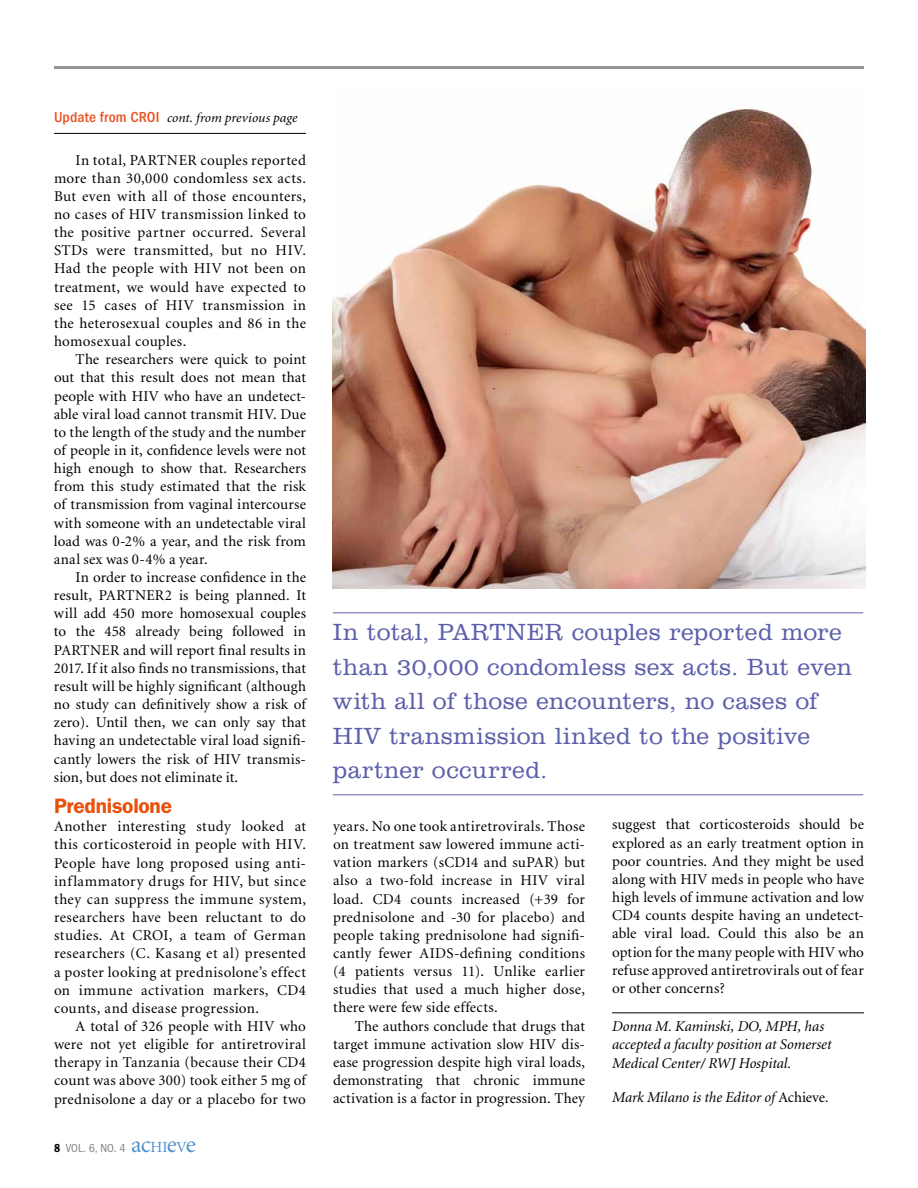
<style>
.page{position:relative;width:918px;height:1188px;background:#fff}
.page>*{position:absolute;margin:0;border:0;box-sizing:border-box;transform-origin:0 0}
.t1{font:300 24px/34.5px "Clarendon BT";letter-spacing:.015em;color:#5d60ab}
.t2{font:600 21px "Franklin Gothic";letter-spacing:-.01em;color:#e95009}
.t3{font:15px/18.1px "Minion";letter-spacing:.015em;color:#000;text-align:justify}
.t4{font:italic 15px/18.1px "Minion";letter-spacing:-.005em;color:#000}
.t5{font:italic 13.5px "Minion";color:#000}
.t6{font:condensed 12px "Franklin Gothic";color:#808285}
.s1{font-family:"Franklin Gothic";font-weight:500;font-style:normal;font-stretch:condensed;font-size:15px;color:#e95325}
.s2{font-weight:600;color:#000}
.s3{font-family:"Minion";font-stretch:normal;font-size:24px;color:#5091cd}
.s4{font-family:"Minion";font-stretch:normal;font-size:15.45px;color:#5091cd}
.s5{font-style:normal}
</style>
<div class="page">
<img style="left:333px;top:108px;width:533px;height:480px">
<hr style="left:612px;top:1012px;width:252px;height:1px;background:#000">
<hr style="left:333px;top:612px;width:530px;height:1px;background:#5d60ab">
<hr style="left:333px;top:794px;width:530px;height:1px;background:#5d60ab">
<hr style="left:54px;top:66px;width:810px;height:3px;background:#939598">
<hr style="left:54px;top:133px;width:252px;height:1px;background:#000">
<p class="t5" style="left:54px;top:111px;width:245px"><span class="s1">Update from CROI</span> cont. from previous page</p>
<p class="t3" style="left:54px;top:151px;width:254px;text-indent:22px">In total, PARTNER couples reported more than 30,000 condomless sex acts.<br>But even with all of those encounters, no cases of HIV transmission linked to the positive partner occurred. Several STDs were transmitted, but no HIV.<br>Had the people with HIV not been on treatment, we would have expected to see 15 cases of HIV transmission in the heterosexual couples and 86 in the homosexual couples.</p>
<p class="t3" style="left:54px;top:351px;width:254px;text-indent:22px">The researchers were quick to point out that this result does not mean that people with HIV who have an undetect&shy;able viral load cannot transmit HIV. Due to the length of the study and the number of people in it, confidence levels were not high enough to show that. Researchers from this study estimated that the risk of transmission from vaginal intercourse with someone with an undetectable viral load was 0-2% a year, and the risk from anal sex was 0-4% a year.</p>
<p class="t3" style="left:54px;top:569px;width:254px;text-indent:22px">In order to increase confidence in the result, PARTNER2 is being planned. It will add 450 more homosexual couples to the 458 already being followed in PARTNER and will report final results in 2017. If it also finds no transmissions, that result will be highly significant (although no study can definitively show a risk of zero). Until then, we can only say that having an undetectable viral load signifi&shy;cantly lowers the risk of HIV transmis&shy;sion, but does not eliminate it.</p>
<h2 class="t2" style="left:54px;top:794px;width:120px">Prednisolone</h2>
<p class="t3" style="left:54px;top:818px;width:254px">Another interesting study looked at this corticosteroid in people with HIV.<br>People have long proposed using anti&shy;inflammatory drugs for HIV, but since they can suppress the immune system, researchers have been reluctant to do studies. At CROI, a team of German researchers (C. Kasang et al) presented a poster looking at prednisolone’s effect on immune activation markers, CD4 counts, and disease progression.</p>
<p class="t3" style="left:54px;top:1018px;width:254px;text-indent:22px">A total of 326 people with HIV who were not yet eligible for antiretroviral therapy in Tanzania (because their CD4 count was above 300) took either 5 mg of prednisolone a day or a placebo for two</p>
<p class="t6" style="left:54px;top:1141px;width:143px"><span class="s2">8</span> VOL. 6, NO. 4 <span class="s3">ac</span><span class="s4">HI</span><span class="s3">e</span><span class="s4">V</span><span class="s3">e</span></p>
<h1 class="t1" style="left:333px;top:614px;width:521px">In total, PARTNER couples reported more than 30,000 condomless sex acts. But even with all of those encounters, no cases of HIV transmission linked to the positive partner occurred.</h1>
<p class="t3" style="left:333px;top:818px;width:253px">years. No one took antiretrovirals. Those on treatment saw lowered immune acti&shy;vation markers (sCD14 and suPAR) but also a two-fold increase in HIV viral load. CD4 counts increased (+39 for prednisolone and -30 for placebo) and people taking prednisolone had signifi&shy;cantly fewer AIDS-defining conditions (4 patients versus 11). Unlike earlier studies that used a much higher dose, there were few side effects.</p>
<p class="t3" style="left:333px;top:1017px;width:253px;text-indent:22px">The authors conclude that drugs that target immune activation slow HIV dis&shy;ease progression despite high viral loads, demonstrating that chronic immune activation is a factor in progression. They</p>
<p class="t3" style="left:612px;top:816px;width:253px">suggest that corticosteroids should be explored as an early treatment option in poor countries. And they might be used along with HIV meds in people who have high levels of immune activation and low CD4 counts despite having an undetect&shy;able viral load. Could this also be an option for the many people with HIV who refuse approved antiretrovirals out of fear or other concerns?</p>
<p class="t4" style="left:612px;top:1018px;width:221px">Donna M. Kaminski, DO, MPH, has accepted a faculty position at Somerset<br>Medical Center/ RWJ Hospital.</p>
<p class="t4" style="left:612px;top:1089px;width:218px">Mark Milano is the Editor of <span class="s5">Achieve</span>.</p>
</div>
